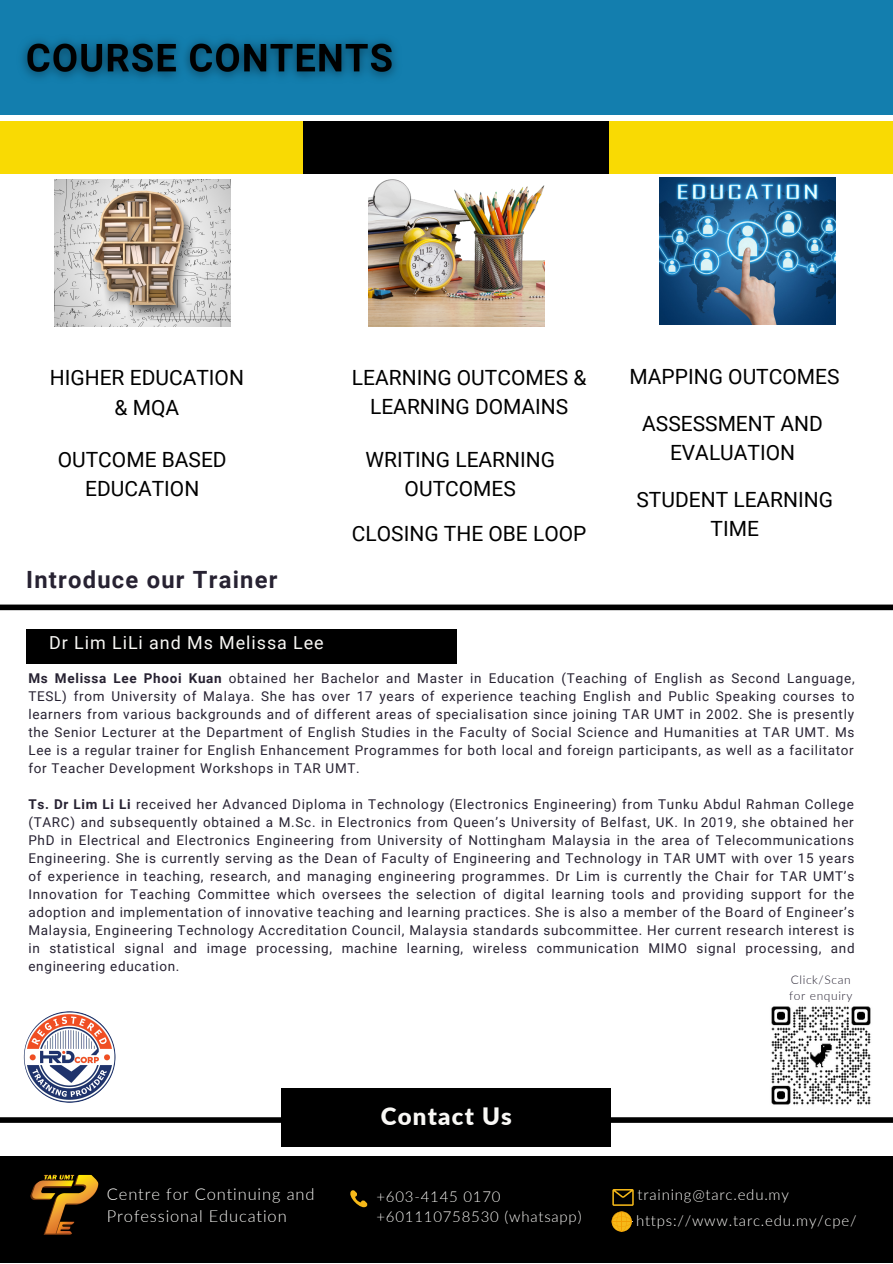
<style>
.page{position:relative;width:893px;height:1264px;background:#fff}
.page>*{position:absolute;margin:0;border:0;box-sizing:border-box;transform-origin:0 0}
.t1{font:900 24px "Lato";letter-spacing:.05em;color:#f9f8f5}
.t2{font:700 23.7px "Roboto";letter-spacing:.05em;color:#272232}
.t3{font:21px/29.2px "Roboto";color:#000;text-align:center}
.t4{font:18px "Roboto";letter-spacing:.05em;color:#f9f8f5}
.t5{font:300 16.5px/22.5px "Lato";letter-spacing:.05em;color:#f9f8f5}
.t6{font:300 15px/20.2px "Lato";letter-spacing:.05em;color:#f9f8f5}
.t7{font:13.5px/18px "Roboto";letter-spacing:.055em;color:#272232;text-align:justify}
.t8{font:300 12px/15.8px "Lato";letter-spacing:.05em;color:#272232}
.s1{font-weight:700}
</style>
<div class="page">
<div style="left:0;top:0;width:892px;height:115px;background:#137eae"></div>
<div style="left:0;top:1117px;width:892px;height:5px;background:#000"></div>
<div style="left:0;top:604px;width:892px;height:6px;background:#000"></div>
<div style="left:281px;top:1088px;width:330px;height:58px;background:#000"></div>
<img style="left:22px;top:39px;width:374px;height:40px">
<div style="left:291px;top:121px;width:329px;height:53px;background:#000"></div>
<div style="left:609px;top:121px;width:283px;height:53px;background:#f9da03"></div>
<div style="left:0;top:121px;width:303px;height:53px;background:#f9da03"></div>
<div style="left:26px;top:629px;width:430px;height:34px;background:#000"></div>
<img style="left:771px;top:1006px;width:100px;height:99px">
<img style="left:24px;top:1011px;width:91px;height:91px;border-radius:50%">
<div style="left:0;top:1156px;width:892px;height:106px;background:#000"></div>
<img style="left:24px;top:1164px;width:81px;height:82px;border-radius:50%">
<svg style="left:350px;top:1190px;width:17px;height:18px"></svg>
<svg style="left:612px;top:1189px;width:21px;height:16px"></svg>
<svg style="left:611px;top:1211px;width:20px;height:20px"></svg>
<img style="left:55px;top:179px;width:175px;height:147px">
<img style="left:368px;top:179px;width:176px;height:147px">
<img style="left:659px;top:177px;width:176px;height:147px">
<h3 class="t3" style="left:50px;top:363px;width:196px">HIGHER EDUCATION &amp; MQA</h3>
<h3 class="t3" style="left:58px;top:445px;width:170px">OUTCOME BASED<br>EDUCATION</h3>
<h2 class="t2" style="left:26px;top:566px;width:253px">Introduce our Trainer</h2>
<h3 class="t3" style="left:352px;top:363px;width:236px">LEARNING OUTCOMES &amp;<br>LEARNING DOMAINS</h3>
<h3 class="t3" style="left:365px;top:445px;width:191px">WRITING LEARNING<br>OUTCOMES</h3>
<h3 class="t3" style="left:352px;top:519px;width:236px">CLOSING THE OBE LOOP</h3>
<h3 class="t3" style="left:629px;top:362px;width:211px">MAPPING OUTCOMES</h3>
<h3 class="t3" style="left:642px;top:409px;width:182px">ASSESSMENT AND<br>EVALUATION</h3>
<h3 class="t3" style="left:636px;top:485px;width:198px">STUDENT LEARNING<br>TIME</h3>
<h3 class="t4" style="left:49px;top:632px;width:276px">Dr Lim LiLi and Ms Melissa Lee</h3>
<p class="t7" style="left:28px;top:669px;width:827px"><span class="s1">Ms Melissa Lee Phooi Kuan</span> obtained her Bachelor and Master in Education (Teaching of English as Second Language, TESL) from University of Malaya. She has over 17 years of experience teaching English and Public Speaking courses to learners from various backgrounds and of different areas of specialisation since joining TAR UMT in 2002. She is presently the Senior Lecturer at the Department of English Studies in the Faculty of Social Science and Humanities at TAR UMT. Ms Lee is a regular trainer for English Enhancement Programmes for both local and foreign participants, as well as a facilitator for Teacher Development Workshops in TAR UMT.</p>
<p class="t7" style="left:28px;top:795px;width:827px"><span class="s1">Ts. Dr Lim Li Li</span> received her Advanced Diploma in Technology (Electronics Engineering) from Tunku Abdul Rahman College (TARC) and subsequently obtained a M.Sc. in Electronics from Queen’s University of Belfast, UK. In 2019, she obtained her PhD in Electrical and Electronics Engineering from University of Nottingham Malaysia in the area of Telecommunications Engineering. She is currently serving as the Dean of Faculty of Engineering and Technology in TAR UMT with over 15 years of experience in teaching, research, and managing engineering programmes. Dr Lim is currently the Chair for TAR UMT’s Innovation for Teaching Committee which oversees the selection of digital learning tools and providing support for the adoption and implementation of innovative teaching and learning practices. She is also a member of the Board of Engineer’s Malaysia, Engineering Technology Accreditation Council, Malaysia standards subcommittee. Her current research interest is in statistical signal and image processing, machine learning, wireless communication MIMO signal processing, and engineering education.</p>
<p class="t8" style="left:789px;top:971px;width:65px">Click/Scan for enquiry</p>
<p class="t5" style="left:107px;top:1181px;width:209px">Centre for Continuing and<br>Professional Education</p>
<h1 class="t1" style="left:381px;top:1101px;width:132px">Contact Us</h1>
<p class="t6" style="left:376px;top:1185px;width:206px">+603-4145 0170 +601110758530 (whatsapp)</p>
<p class="t6" style="left:636px;top:1181px;width:222px;line-height:25.8px">training@tarc.edu.my https://www.tarc.edu.my/cpe/</p>
</div>
